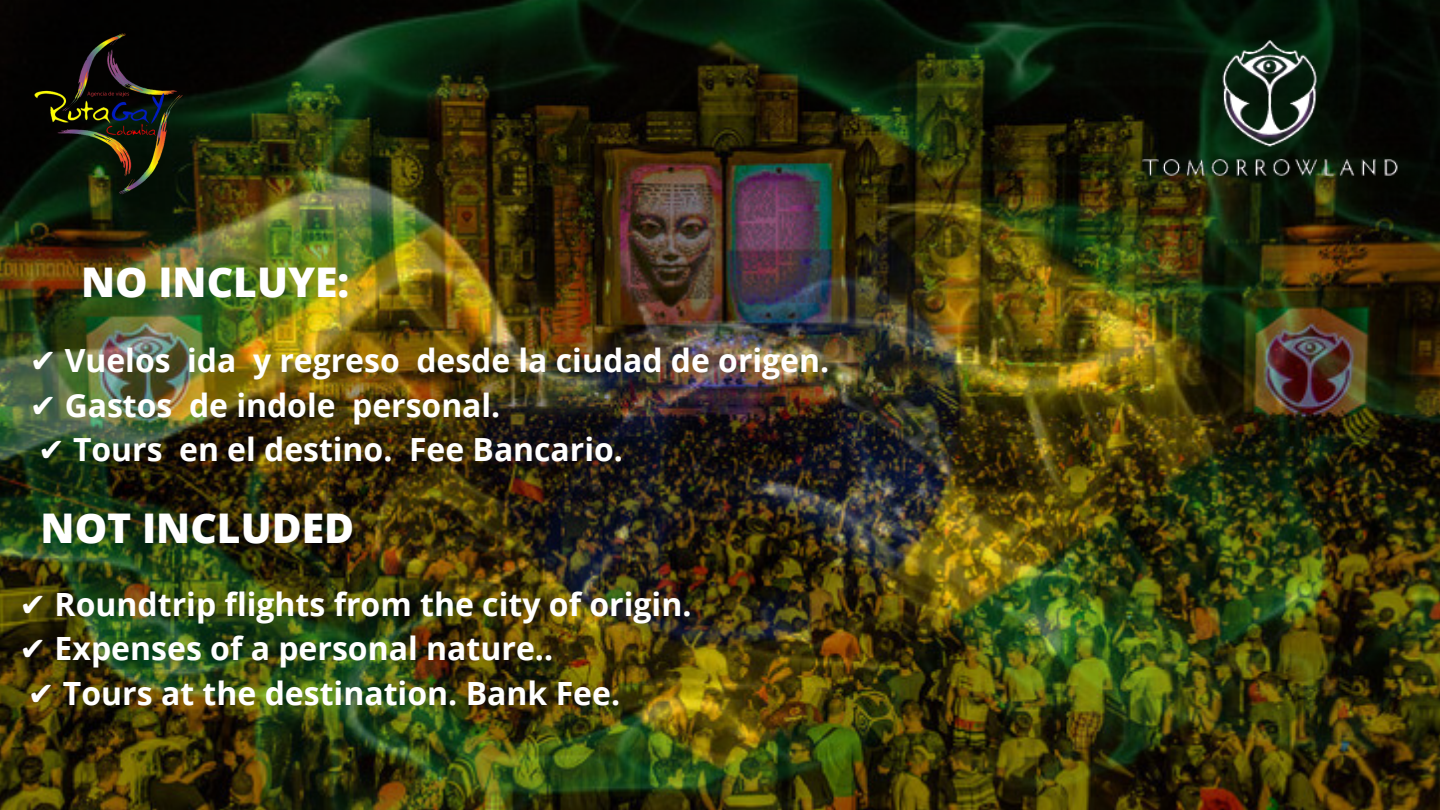
<style>
.page{position:relative;width:1440px;height:810px;background:#fff}
.page>*{position:absolute;margin:0;border:0;box-sizing:border-box;transform-origin:0 0}
.t1{font:800 40.9px "Open Sans";color:#fff}
.t2{font:700 32px "Open Sans";color:#fff}
.t3{font:700 31.9px "Open Sans";color:#fff}
.s1{font-family:"DejaVu Sans";font-weight:400}
</style>
<div class="page">
<img style="left:0;top:0;width:1440px;height:810px">
<img style="left:1111px;top:0;width:329px;height:232px">
<img style="left:19px;top:20px;width:183px;height:186px">
<p class="t1" style="left:81px;top:253px;width:270px">NO INCLUYE:</p>
<p class="t3" style="left:30px;top:338px;width:801px"><span class="s1">✔</span> Vuelos ida y regreso desde la ciudad de origen.</p>
<p class="t3" style="left:30px;top:383px;width:472px"><span class="s1">✔</span> Gastos de indole personal.</p>
<p class="t3" style="left:38px;top:427px;width:586px"><span class="s1">✔</span> Tours en el destino. Fee Bancario.</p>
<p class="t1" style="left:41px;top:499px;width:315px">NOT INCLUDED</p>
<p class="t2" style="left:20px;top:582px;width:673px"><span class="s1">✔</span> Roundtrip flights from the city of origin.</p>
<p class="t2" style="left:20px;top:626px;width:535px"><span class="s1">✔</span> Expenses of a personal nature..</p>
<p class="t2" style="left:28px;top:670px;width:594px"><span class="s1">✔</span> Tours at the destination. Bank Fee.</p>
</div>
